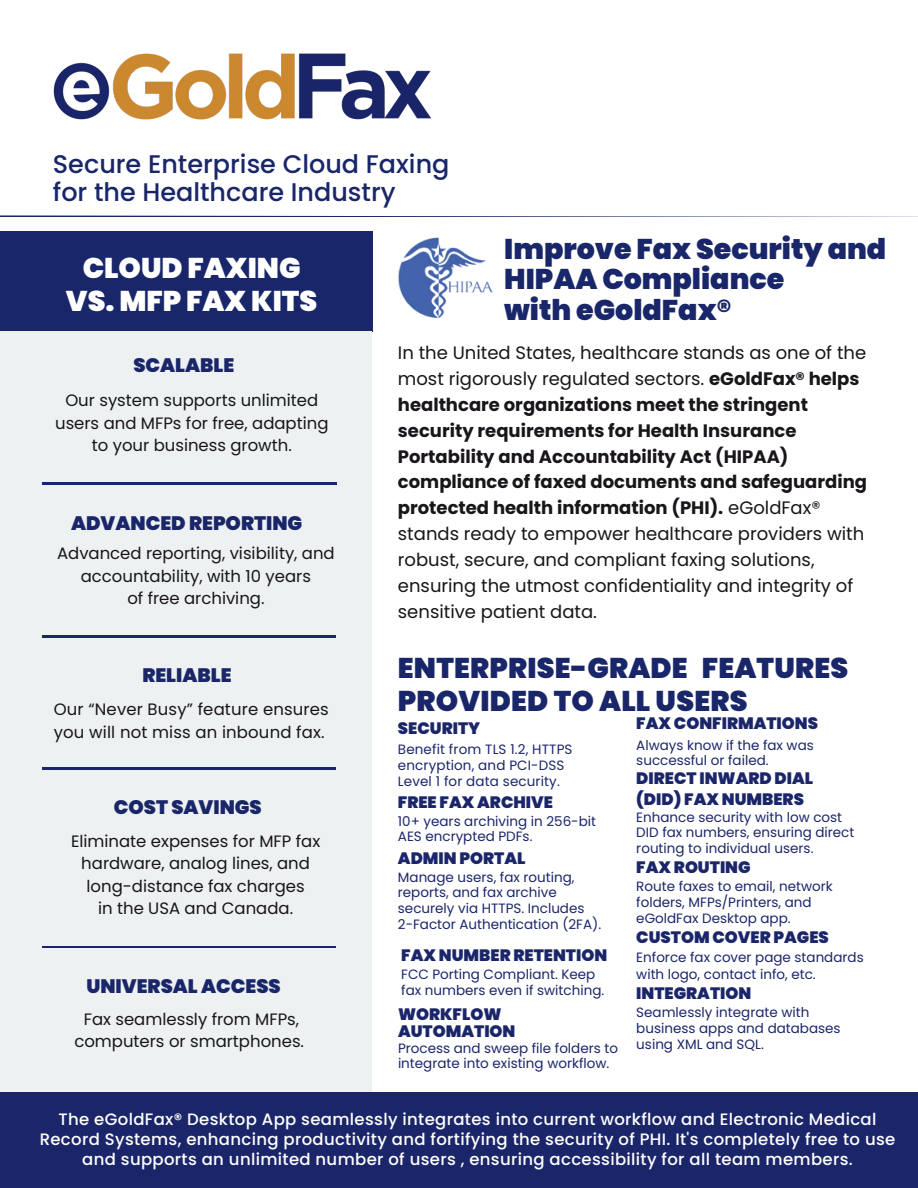
<style>
.page{position:relative;width:918px;height:1188px;background:#fff}
.page>*{position:absolute;margin:0;border:0;box-sizing:border-box;transform-origin:0 0}
.t1{font:900 28.5px/30.3px "Poppins";color:#192669}
.t2{font:900 28.5px/32.7px "Poppins";color:#fff;text-align:center}
.t3{font:500 25.5px/28.2px "Poppins";color:#192669}
.t4{font:900 19.5px "Poppins";color:#192669}
.t5{font:18px/25.8px "Poppins";color:#19151b}
.t6{font:16.5px/22.5px "Poppins";color:#19151b;text-align:center}
.t7{font:500 16.5px/20.2px "Poppins";letter-spacing:.02em;color:#fff;text-align:center}
.t8{font:900 16.5px/20.2px "Poppins";color:#1b266a}
.t9{font:13.5px/15.8px "Poppins";color:#1b266a}
.s1{font-weight:700}
</style>
<div class="page">
<svg style="left:0;top:215px;width:918px;height:2px"></svg>
<img style="left:53px;top:53px;width:378px;height:67px">
<img style="left:398px;top:237px;width:95px;height:81px">
<div style="left:1px;top:231px;width:372px;height:101px;background:#192669"></div>
<div style="left:1px;top:332px;width:370px;height:770px;background:#eef1f1"></div>
<hr style="left:43px;top:483px;width:293px;height:1px;background:#192669">
<hr style="left:42px;top:636px;width:294px;height:1px;background:#192669">
<hr style="left:42px;top:768px;width:294px;height:1px;background:#192669">
<hr style="left:42px;top:946px;width:294px;height:2px;background:#192669">
<div style="left:0;top:1093px;width:918px;height:95px;background:#1b266a"></div>
<h2 class="t3" style="left:53px;top:150px;width:398px">Secure Enterprise Cloud Faxing for the Healthcare Industry</h2>
<h1 class="t2" style="left:66px;top:252px;width:253px">CLOUD FAXING<br>VS. MFP FAX KITS</h1>
<h1 class="t1" style="left:504px;top:234px;width:384px">Improve Fax Security and<br>HIPAA Compliance<br>with eGoldFax®</h1>
<h3 class="t4" style="left:133px;top:354px;width:102px">SCALABLE</h3>
<p class="t6" style="left:55px;top:389px;width:275px">Our system supports unlimited users and MFPs for free, adapting to your business growth.</p>
<h3 class="t4" style="left:71px;top:511px;width:233px">ADVANCED REPORTING</h3>
<p class="t6" style="left:57px;top:542px;width:279px">Advanced reporting, visibility, and accountability, with 10 years<br>of free archiving.</p>
<h3 class="t4" style="left:142px;top:664px;width:91px">RELIABLE</h3>
<p class="t6" style="left:54px;top:698px;width:277px;text-align:left">Our “Never Busy” feature ensures you will not miss an inbound fax.</p>
<h3 class="t4" style="left:114px;top:796px;width:149px">COST SAVINGS</h3>
<p class="t6" style="left:71px;top:830px;width:251px">Eliminate expenses for MFP fax hardware, analog lines, and long-distance fax charges<br>in the USA and Canada.</p>
<h3 class="t4" style="left:86px;top:975px;width:196px">UNIVERSAL ACCESS</h3>
<p class="t6" style="left:74px;top:1008px;width:231px">Fax seamlessly from MFPs, computers or smartphones.</p>
<p class="t5" style="left:398px;top:340px;width:471px">In the United States, healthcare stands as one of the most rigorously regulated sectors. <span class="s1">eGoldFax® helps healthcare organizations meet the stringent security requirements for Health Insurance Portability and Accountability Act (HIPAA) compliance of faxed documents and safeguarding protected health information (PHI).</span> eGoldFax® stands ready to empower healthcare providers with robust, secure, and compliant faxing solutions, ensuring the utmost confidentiality and integrity of sensitive patient data.</p>
<h1 class="t1" style="left:398px;top:652px;width:452px;line-height:32.7px">ENTERPRISE-GRADE FEATURES<br>PROVIDED TO ALL USERS</h1>
<p class="t8" style="left:398px;top:718px;width:84px">SECURITY</p>
<p class="t9" style="left:398px;top:742px;width:176px">Benefit from TLS 1.2, HTTPS encryption, and PCI-DSS<br>Level 1 for data security.</p>
<p class="t8" style="left:398px;top:793px;width:157px">FREE FAX ARCHIVE</p>
<p class="t9" style="left:398px;top:814px;width:200px;line-height:14.7px">10+ years archiving in 256-bit<br>AES encrypted PDFs.</p>
<p class="t8" style="left:398px;top:848px;width:129px">ADMIN PORTAL</p>
<p class="t9" style="left:398px;top:869px;width:205px">Manage users, fax routing, reports, and fax archive securely via HTTPS. Includes<br>2-Factor Authentication (2FA).</p>
<p class="t8" style="left:636px;top:714px;width:183px">FAX CONFIRMATIONS</p>
<p class="t9" style="left:636px;top:737px;width:179px">Always know if the fax was successful or failed.</p>
<p class="t8" style="left:636px;top:769px;width:178px">DIRECT INWARD DIAL (DID) FAX NUMBERS</p>
<p class="t9" style="left:636px;top:809px;width:220px">Enhance security with low cost<br>DID fax numbers, ensuring direct routing to individual users.</p>
<p class="t8" style="left:636px;top:858px;width:116px">FAX ROUTING</p>
<p class="t9" style="left:636px;top:879px;width:198px">Route faxes to email, network folders, MFPs/Printers, and eGoldFax Desktop app.</p>
<p class="t8" style="left:636px;top:927px;width:194px">CUSTOM COVER PAGES</p>
<p class="t9" style="left:636px;top:949px;width:229px;line-height:16.8px">Enforce fax cover page standards with logo, contact info, etc.</p>
<p class="t8" style="left:636px;top:984px;width:116px">INTEGRATION</p>
<p class="t9" style="left:636px;top:1005px;width:206px">Seamlessly integrate with business apps and databases using XML and SQL.</p>
<p class="t8" style="left:401px;top:945px;width:207px">FAX NUMBER RETENTION</p>
<p class="t9" style="left:401px;top:966px;width:205px">FCC Porting Compliant. Keep fax numbers even if switching.</p>
<p class="t8" style="left:398px;top:1006px;width:119px;line-height:16.8px">WORKFLOW<br>AUTOMATION</p>
<p class="t9" style="left:398px;top:1040px;width:222px">Process and sweep file folders to integrate into existing workflow.</p>
<p class="t7" style="left:40px;top:1109px;width:857px">The eGoldFax® Desktop App seamlessly integrates into current workflow and Electronic Medical<br>Record Systems, enhancing productivity and fortifying the security of PHI. It's completely free to use and supports an unlimited number of users , ensuring accessibility for all team members.</p>
</div>
